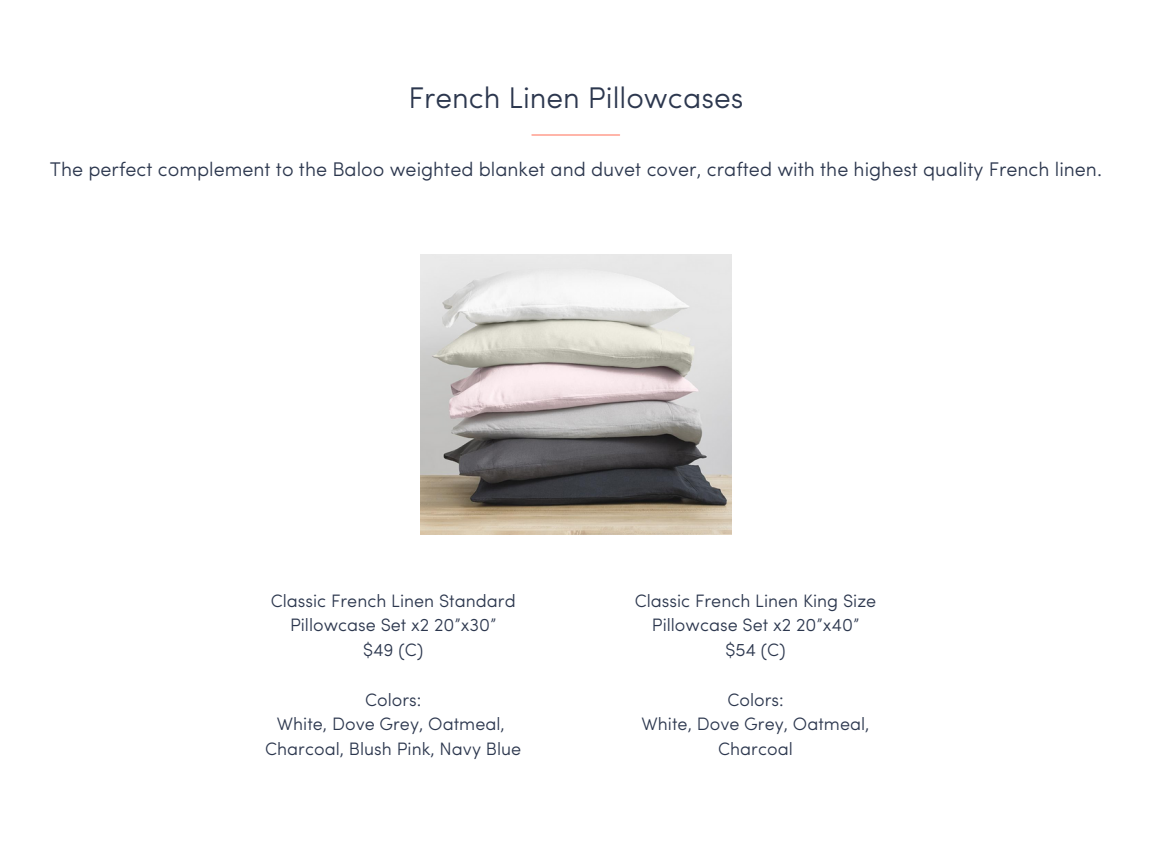
<style>
.page{position:relative;width:1152px;height:864px;background:#fff}
.page>*{position:absolute;margin:0;border:0;box-sizing:border-box;transform-origin:0 0}
.t1{font:300 30px "Sofia Pro";color:#2c374e}
.t2{font:300 19.8px "Sofia Pro";color:#2c374e}
.t3{font:300 18px/24.8px "Sofia Pro";color:#2c374e;text-align:center}
</style>
<div class="page">
<img style="left:421px;top:254px;width:310px;height:280px">
<hr style="left:532px;top:134px;width:88px;height:2px;background:#ff7c67">
<h1 class="t1" style="left:409px;top:86px;width:336px">French Linen Pillowcases</h1>
<p class="t2" style="left:50px;top:161px;width:1054px">The perfect complement to the Baloo weighted blanket and duvet cover, crafted with the highest quality French linen.</p>
<p class="t3" style="left:271px;top:590px;width:246px">Classic French Linen Standard<br>Pillowcase Set x2 20”x30”<br>$49 (C)</p>
<p class="t3" style="left:265px;top:689px;width:258px">Colors:<br>White, Dove Grey, Oatmeal,<br>Charcoal, Blush Pink, Navy Blue</p>
<p class="t3" style="left:635px;top:590px;width:243px">Classic French Linen King Size<br>Pillowcase Set x2 20”x40” $54 (C)</p>
<p class="t3" style="left:642px;top:689px;width:229px">Colors:<br>White, Dove Grey, Oatmeal,<br>Charcoal</p>
</div>
